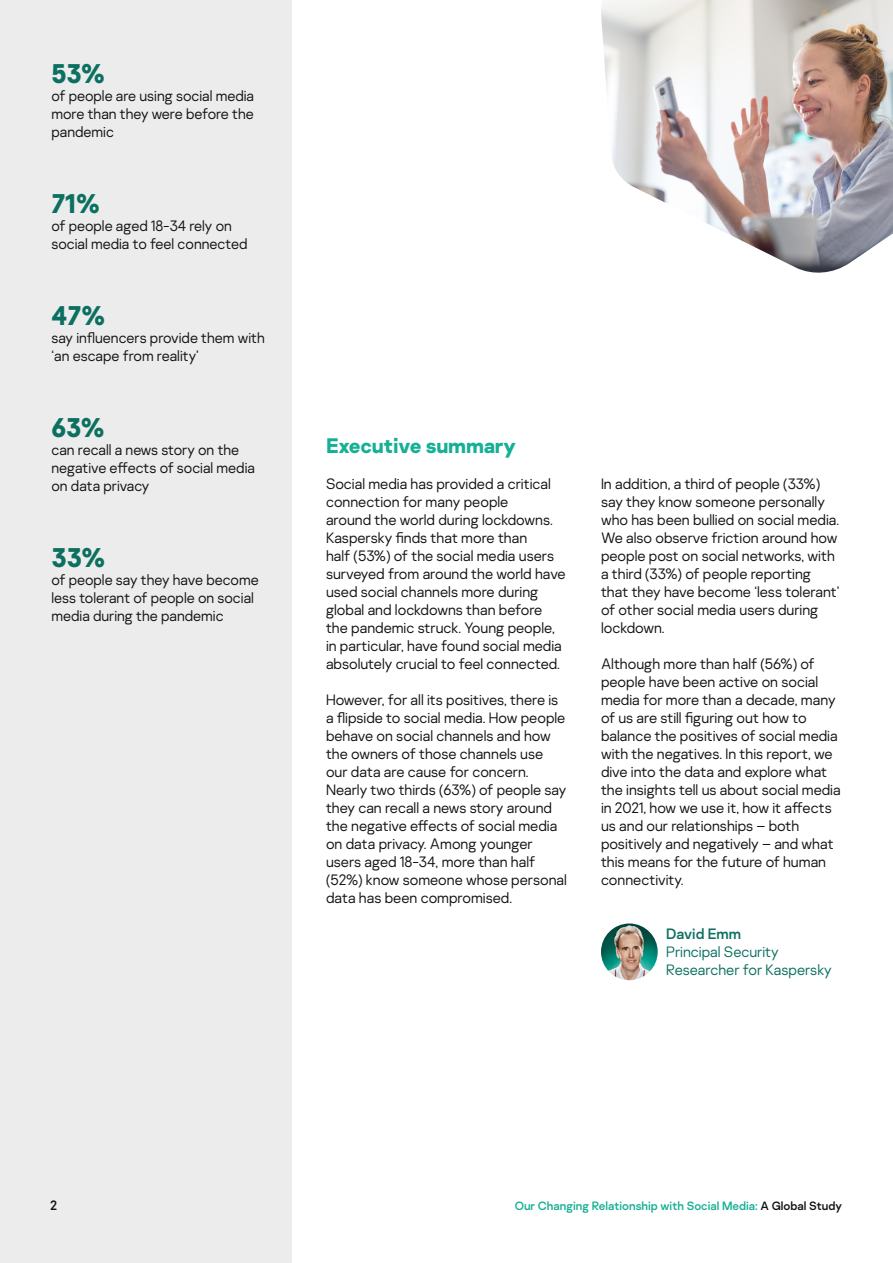
<style>
.page{position:relative;width:893px;height:1263px;background:#fff}
.page>*{position:absolute;margin:0;border:0;box-sizing:border-box;transform-origin:0 0}
.t1{font:700 27px "Kaspersky Sans";color:#0c7061}
.t2{font:700 21px "Kaspersky Sans";letter-spacing:-.01em;color:#16b094}
.t3{font:300 15px/18px "Kaspersky Sans";color:#111314}
.t4{font:300 15px/18px "Kaspersky Sans";color:#0c7061}
.t5{font:13.5px "Kaspersky Sans";color:#111314}
.t6{font:12px "Kaspersky Sans";color:#16b094}
.s1{font-weight:400}
.s2{color:#111314}
</style>
<div class="page">
<div style="left:0;top:0;width:292px;height:1263px;background:#ececec"></div>
<img style="left:601px;top:0;width:292px;height:273px">
<img style="left:601px;top:923px;width:57px;height:57px;border-radius:28px">
<p class="t1" style="left:51px;top:57px;width:55px">53%</p>
<p class="t3" style="left:51px;top:87px;width:204px;text-align:justify">of people are using social media more than they were before the pandemic</p>
<p class="t1" style="left:51px;top:187px;width:50px">71%</p>
<p class="t3" style="left:51px;top:217px;width:197px">of people aged 18-34 rely on social media to feel connected</p>
<p class="t1" style="left:51px;top:298px;width:56px">47%</p>
<p class="t3" style="left:51px;top:329px;width:215px">say influencers provide them with ‘an escape from reality’</p>
<p class="t1" style="left:51px;top:410px;width:55px">63%</p>
<p class="t3" style="left:51px;top:441px;width:205px">can recall a news story on the negative effects of social media on data privacy</p>
<p class="t1" style="left:51px;top:540px;width:56px">33%</p>
<p class="t3" style="left:51px;top:571px;width:209px">of people say they have become less tolerant of people on social media during the pandemic</p>
<p class="t2" style="left:326px;top:432px;width:191px">Executive summary</p>
<p class="t3" style="left:326px;top:475px;width:241px">Social media has provided a critical connection for many people<br>around the world during lockdowns.<br>Kaspersky finds that more than<br>half (53%) of the social media users surveyed from around the world have used social channels more during global and lockdowns than before the pandemic struck. Young people, in particular, have found social media absolutely crucial to feel connected.</p>
<p class="t3" style="left:326px;top:691px;width:242px">However, for all its positives, there is a flipside to social media. How people behave on social channels and how the owners of those channels use our data are cause for concern.<br>Nearly two thirds (63%) of people say they can recall a news story around the negative effects of social media on data privacy. Among younger users aged 18-34, more than half (52%) know someone whose personal data has been compromised.</p>
<p class="t3" style="left:601px;top:475px;width:240px">In addition, a third of people (33%) say they know someone personally who has been bullied on social media.<br>We also observe friction around how people post on social networks, with a third (33%) of people reporting that they have become ‘less tolerant’ of other social media users during lockdown.</p>
<p class="t3" style="left:601px;top:655px;width:241px">Although more than half (56%) of people have been active on social media for more than a decade, many of us are still figuring out how to balance the positives of social media with the negatives. In this report, we dive into the data and explore what the insights tell us about social media in 2021, how we use it, how it affects us and our relationships – both positively and negatively – and what this means for the future of human connectivity.</p>
<p class="t4" style="left:666px;top:925px;width:167px"><span class="s1">David Emm<br></span>Principal Security<br>Researcher for Kaspersky</p>
<p class="t5" style="left:50px;top:1197px;width:8px">2</p>
<p class="t6" style="left:515px;top:1198px;width:329px">Our Changing Relationship with Social Media: <span class="s2">A Global Study</span></p>
</div>
